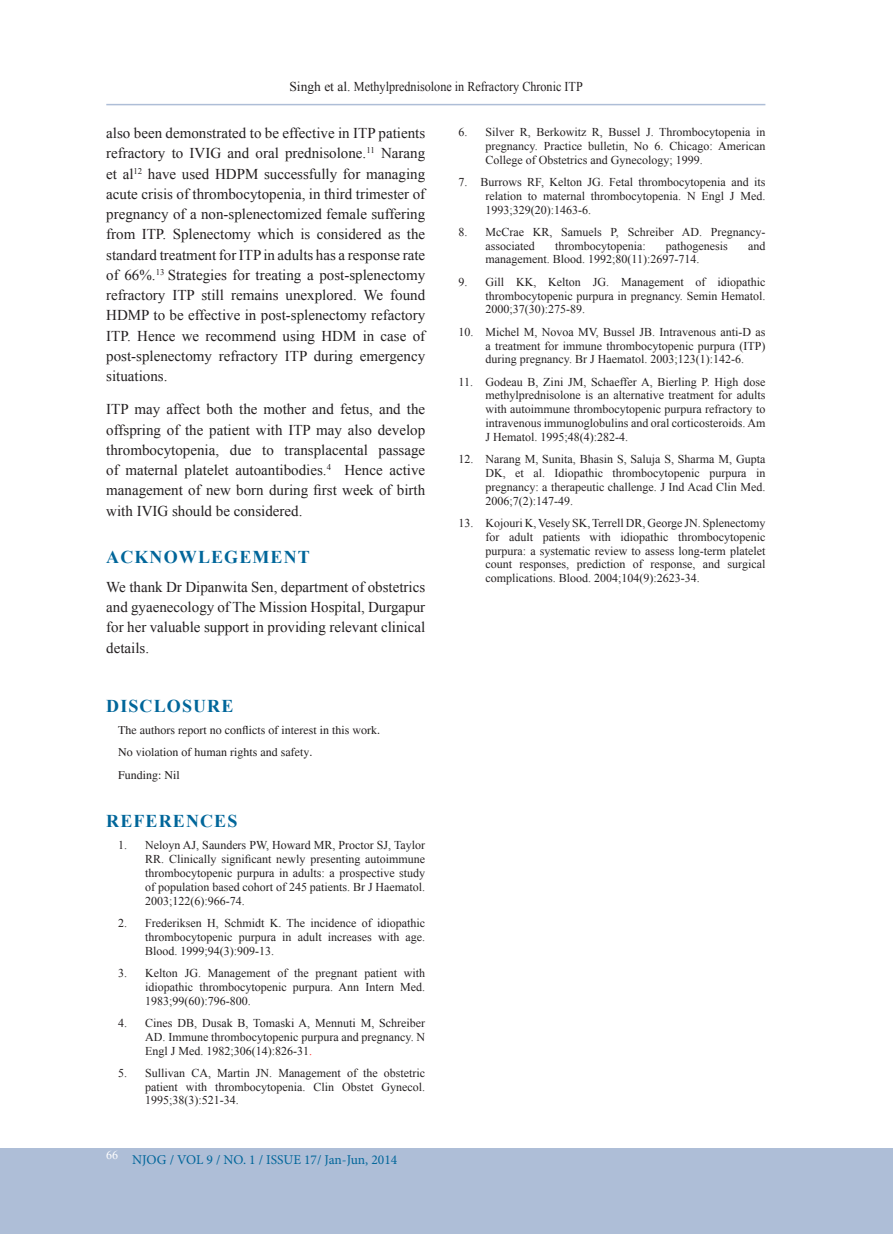
<style>
.page{position:relative;width:893px;height:1234px;background:#fff}
.page>*{position:absolute;margin:0;border:0;box-sizing:border-box;transform-origin:0 0}
.Subtitle{font:700 18px "Times New Roman";letter-spacing:.06em;color:#01669a}
.Whole_Body_Text{font:15px/20.2px "Times New Roman";color:#231f20;text-align:justify}
.Header_2{font:13.5px "Times New Roman";color:#231f20}
.t1{font:13.5px "Minion Pro";color:#01669a}
.t2{font:12px/13.8px "Times New Roman";color:#231f20;text-align:justify}
.References{font:12px "Times";color:#231f20}
.s1{color:#f00}
</style>
<div class="page">
<div style="left:0;top:1148px;width:893px;height:85px;background:#aebed7"></div>
<hr style="left:106px;top:104px;width:659px;height:1px;background:#aebed7">
<p class="Header_2" style="left:289px;top:77px;width:295px">Singh et al. Methylprednisolone in Refractory Chronic ITP</p>
<p class="Whole_Body_Text" style="left:106px;top:123px;width:320px">also been demonstrated to be effective in ITP patients refractory to IVIG and oral prednisolone.<sup>11</sup> Narang et al<sup>12</sup> have used HDPM successfully for managing acute crisis of thrombocytopenia, in third trimester of pregnancy of a non-splenectomized female suffering from ITP. Splenectomy which is considered as the standard treatment for ITP in adults has a response rate of 66%.<sup>13</sup> Strategies for treating a post-splenectomy refractory ITP still remains unexplored. We found HDMP to be effective in post-splenectomy refactory ITP. Hence we recommend using HDM in case of post-splenectomy refractory ITP during emergency situations.</p>
<p class="Whole_Body_Text" style="left:106px;top:399px;width:320px">ITP may affect both the mother and fetus, and the offspring of the patient with ITP may also develop thrombocytopenia, due to transplacental passage of maternal platelet autoantibodies.<sup>4</sup> Hence active management of new born during first week of birth with IVIG should be considered.</p>
<p class="Subtitle" style="left:106px;top:544px;width:205px">ACKNOWLEGEMENT</p>
<p class="Whole_Body_Text" style="left:106px;top:576px;width:320px">We thank Dr Dipanwita Sen, department of obstetrics and gyaenecology of The Mission Hospital, Durgapur for her valuable support in providing relevant clinical details.</p>
<p class="Subtitle" style="left:106px;top:693px;width:129px">DISCLOSURE</p>
<p class="References" style="left:118px;top:723px;width:263px">The authors report no conflicts of interest in this work.</p>
<p class="References" style="left:118px;top:745px;width:196px">No violation of human rights and safety.</p>
<p class="References" style="left:118px;top:767px;width:63px">Funding: Nil</p>
<p class="Subtitle" style="left:106px;top:808px;width:133px">REFERENCES</p>
<p class="t2" style="left:145px;top:838px;width:281px;text-indent:-27px">1. Neloyn AJ, Saunders PW, Howard MR, Proctor SJ, Taylor RR. Clinically significant newly presenting autoimmune thrombocytopenic purpura in adults: a prospective study of population based cohort of 245 patients. Br J Haematol.<br>2003;122(6):966-74.</p>
<p class="t2" style="left:145px;top:915px;width:281px;text-indent:-27px">2. Frederiksen H, Schmidt K. The incidence of idiopathic thrombocytopenic purpura in adult increases with age.<br>Blood. 1999;94(3):909-13.</p>
<p class="t2" style="left:145px;top:965px;width:281px;text-indent:-27px">3. Kelton JG. Management of the pregnant patient with idiopathic thrombocytopenic purpura. Ann Intern Med.<br>1983;99(60):796-800.</p>
<p class="t2" style="left:145px;top:1015px;width:281px;text-indent:-27px">4. Cines DB, Dusak B, Tomaski A, Mennuti M, Schreiber AD. Immune thrombocytopenic purpura and pregnancy. N Engl J Med. 1982;306(14):826-31<span class="s1">.</span></p>
<p class="t2" style="left:145px;top:1065px;width:281px;text-indent:-27px">5. Sullivan CA, Martin JN. Management of the obstetric patient with thrombocytopenia. Clin Obstet Gynecol.<br>1995;38(3):521-34.</p>
<p class="t1" style="left:106px;top:1150px;width:292px"><sup>66</sup> NJOG / VOL 9 / NO. 1 / ISSUE 17/ Jan-Jun, 2014</p>
<p class="t2" style="left:485px;top:125px;width:281px;text-indent:-27px">6. Silver R, Berkowitz R, Bussel J. Thrombocytopenia in pregnancy. Practice bulletin, No 6. Chicago: American College of Obstetrics and Gynecology; 1999.</p>
<p class="t2" style="left:485px;top:175px;width:281px;text-indent:-27px">7. Burrows RF, Kelton JG. Fetal thrombocytopenia and its relation to maternal thrombocytopenia. N Engl J Med.<br>1993;329(20):1463-6.</p>
<p class="t2" style="left:485px;top:225px;width:281px;text-indent:-27px">8. McCrae KR, Samuels P, Schreiber AD. Pregnancy&shy;associated</p>
<p class="t2" style="left:555px;top:238px;width:92px">thrombocytopenia:</p>
<p class="t2" style="left:666px;top:238px;width:63px">pathogenesis</p>
<p class="t2" style="left:748px;top:238px;width:19px">and</p>
<p class="t2" style="left:485px;top:252px;width:215px">management. Blood. 1992;80(11):2697-714.</p>
<p class="t2" style="left:485px;top:274px;width:281px;text-indent:-27px">9. Gill KK, Kelton JG. Management of idiopathic thrombocytopenic purpura in pregnancy. Semin Hematol.<br>2000;37(30):275-89.</p>
<p class="t2" style="left:485px;top:324px;width:281px;text-indent:-27px">10. Michel M, Novoa MV, Bussel JB. Intravenous anti-D as a treatment for immune thrombocytopenic purpura (ITP) during pregnancy. Br J Haematol. 2003;123(1):142-6.</p>
<p class="t2" style="left:485px;top:374px;width:281px;text-indent:-27px">11. Godeau B, Zini JM, Schaeffer A, Bierling P. High dose methylprednisolone is an alternative treatment for adults with autoimmune thrombocytopenic purpura refractory to intravenous immunoglobulins and oral corticosteroids. Am J Hematol. 1995;48(4):282-4.</p>
<p class="t2" style="left:485px;top:452px;width:281px;text-indent:-27px">12. Narang M, Sunita, Bhasin S, Saluja S, Sharma M, Gupta DK, et al. Idiopathic thrombocytopenic purpura in pregnancy: a therapeutic challenge. J Ind Acad Clin Med.<br>2006;7(2):147-49.</p>
<p class="t2" style="left:485px;top:516px;width:281px;text-indent:-27px">13. Kojouri K, Vesely SK, Terrell DR, George JN. Splenectomy for adult patients with idiopathic thrombocytopenic purpura: a systematic review to assess long-term platelet count responses, prediction of response, and surgical complications. Blood. 2004;104(9):2623-34.</p>
</div>
